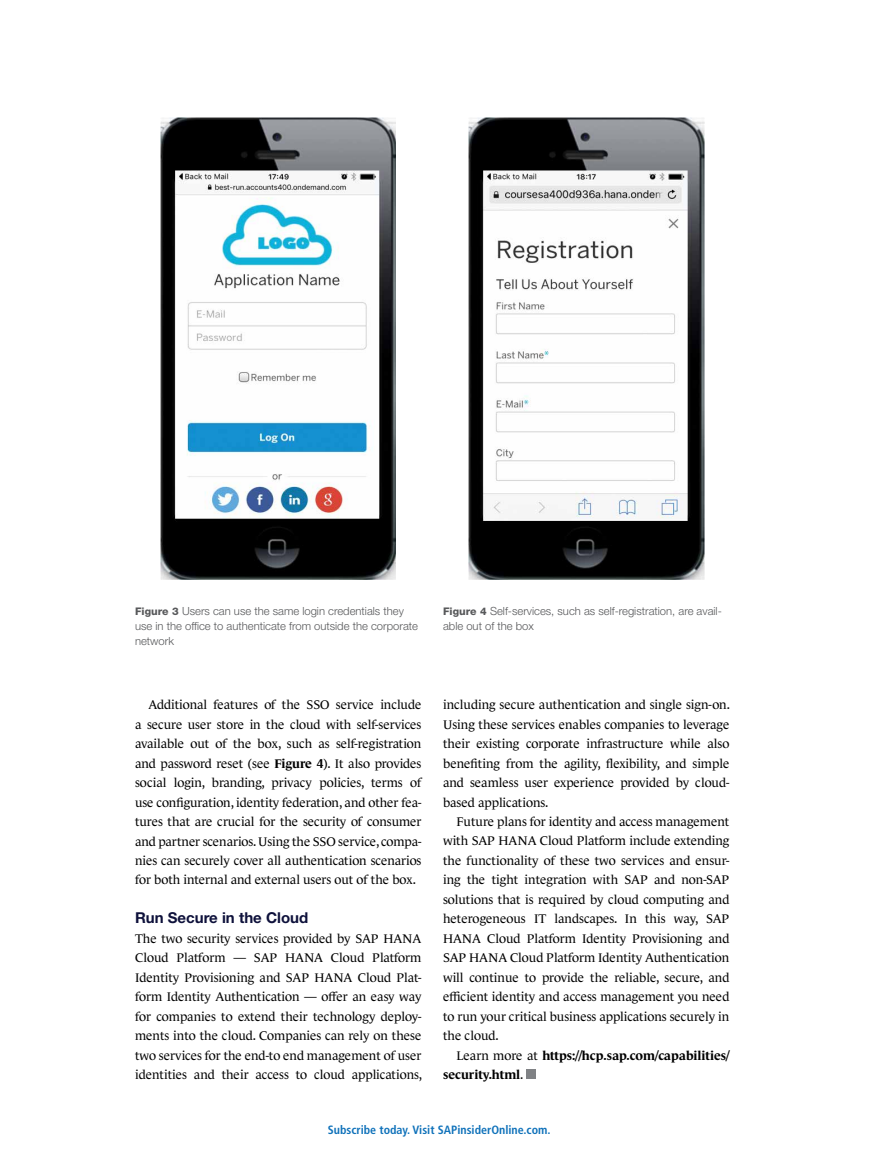
<style>
.page{position:relative;width:878px;height:1168px;background:#fff}
.page>*{position:absolute;margin:0;border:0;box-sizing:border-box;transform-origin:0 0}
.t1{font:700 15px "Helvetica Neue LT Std";color:#0e113b}
.t2{font:12.75px/19.5px "Le Monde Journal Std";color:#000;text-align:justify}
.t3{font:700 12.75px/19.5px "Le Monde Journal Std";color:#000}
.t4{font:700 condensed 12px "Frutiger LT Std";color:#1072ba}
.t5{font:300 11.25px/15px "Helvetica Neue LT Std";color:#58595b}
.s1{font-weight:800;font-size:10.5px}
.s2{font-weight:700}
.s3{font-weight:400}
</style>
<div class="page">
<div style="left:526px;top:1069px;width:9px;height:10px;background:#808285"></div>
<img style="left:161px;top:118px;width:234px;height:462px">
<img style="left:469px;top:118px;width:235px;height:462px">
<p class="t5" style="left:135px;top:603px;width:284px"><span class="s1">Figure 3</span> Users can use the same login credentials they use in the office to authenticate from outside the corporate network</p>
<p class="t5" style="left:443px;top:603px;width:280px"><span class="s1">Figure 4</span> Self-services, such as self-registration, are avail&shy;able out of the box</p>
<p class="t2" style="left:135px;top:695px;width:288px;text-indent:14px">Additional features of the SSO service include a secure user store in the cloud with self-services available out of the box, such as self-registration and password reset (see <span class="s2">Figure 4</span>). It also provides social login, branding, privacy policies, terms of use configuration, identity federation, and other fea&shy;tures that are crucial for the security of consumer and partner scenarios.Using the SSO service, compa&shy;nies can securely cover all authentication scenarios for both internal and external users out of the box.</p>
<p class="t1" style="left:135px;top:909px;width:175px">Run Secure in the Cloud</p>
<p class="t2" style="left:135px;top:928px;width:288px">The two security services provided by SAP HANA Cloud Platform — SAP HANA Cloud Platform Identity Provisioning and SAP HANA Cloud Plat&shy;form Identity Authentication — offer an easy way for companies to extend their technology deploy&shy;ments into the cloud. Companies can rely on these two services for the end-to end management of user identities and their access to cloud applications,</p>
<p class="t2" style="left:443px;top:695px;width:288px">including secure authentication and single sign-on.<br>Using these services enables companies to leverage their existing corporate infrastructure while also benefiting from the agility, flexibility, and simple and seamless user experience provided by cloud&shy;based applications.</p>
<p class="t2" style="left:443px;top:812px;width:288px;text-indent:14px">Future plans for identity and access management with SAP HANA Cloud Platform include extending the functionality of these two services and ensur&shy;ing the tight integration with SAP and non-SAP solutions that is required by cloud computing and heterogeneous IT landscapes. In this way, SAP HANA Cloud Platform Identity Provisioning and SAP HANA Cloud Platform Identity Authentication will continue to provide the reliable, secure, and efficient identity and access management you need to run your critical business applications securely in the cloud.</p>
<p class="t3" style="left:443px;top:1045px;width:288px;text-indent:14px"><span class="s3">Learn more at</span> https://hcp.sap.com/capabilities/ security.html<span class="s3">.</span></p>
<p class="t4" style="left:328px;top:1123px;width:224px">Subscribe today. Visit SAPinsiderOnline.com.</p>
</div>
